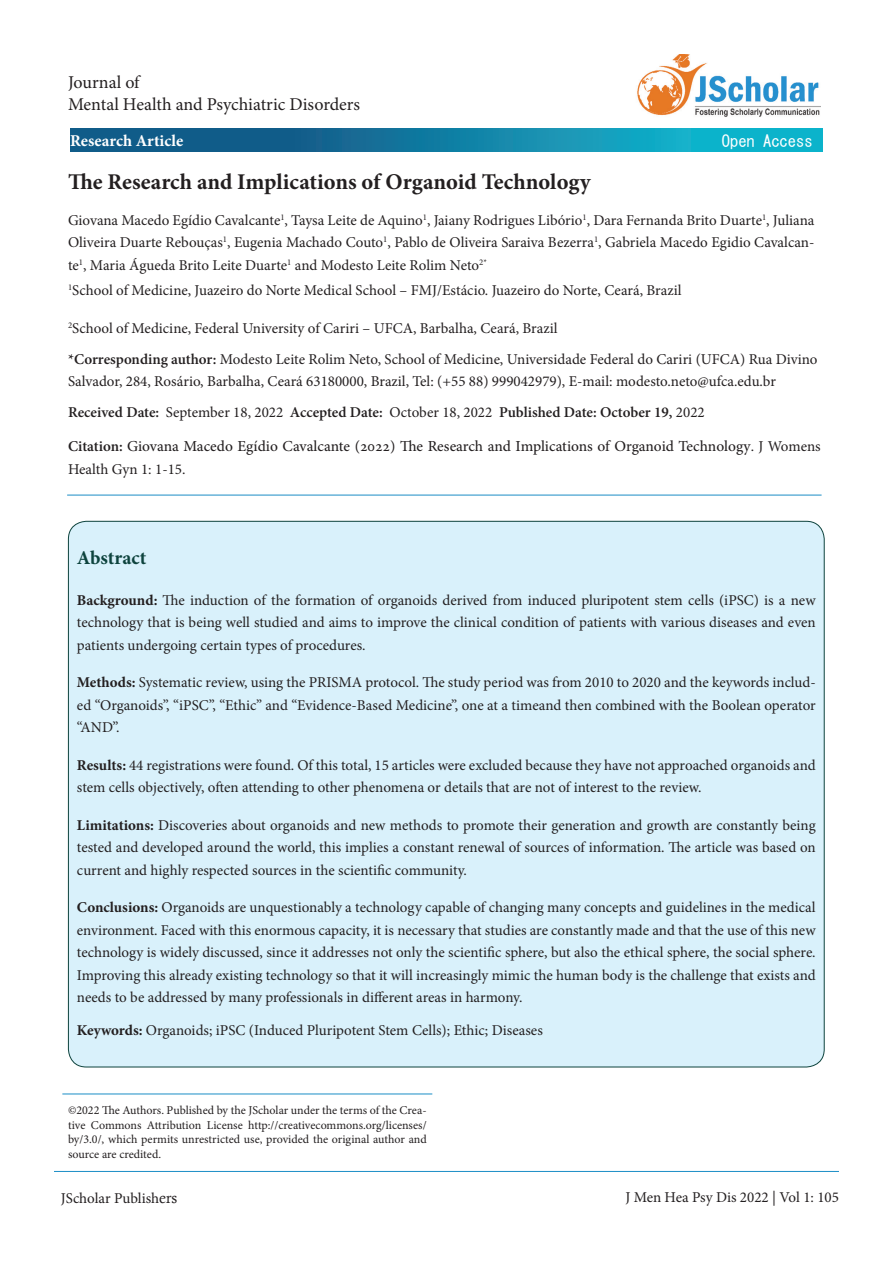
<style>
.page{position:relative;width:893px;height:1263px;background:#fff}
.page>*{position:absolute;margin:0;border:0;box-sizing:border-box;transform-origin:0 0}
.t1{font:700 22.5px "Minion Pro";color:#231f20}
.t2{font:700 19.5px "Minion Pro";color:#0d433d}
.t3{font:18px/21.6px "Minion Pro";color:#231f20}
.t4{font:700 16.5px "Minion Pro";color:#fff}
.t5{font:16.5px "MS Gothic";color:#fff}
.t6{font:15px/22.5px "Minion Pro";color:#231f20;text-align:justify}
.t7{font:15px "Adobe Hebrew";color:#231f20}
.t8{font:600 15px "Minion Pro";color:#231f20}
.t9{font:12px/14.4px "Minion Pro";color:#231f20;text-align:justify}
.s1{font-weight:600}
.s2{font-weight:400}
.s3{font-family:"Minion Pro";font-weight:600}
.s4{font-family:"Minion Pro"}
.s5{font-weight:700}
.s6{font-family:"Calisto"}
</style>
<div class="page">
<hr style="left:54px;top:1171px;width:785px;height:1px;background:#1a8dc6">
<hr style="left:67px;top:495px;width:755px;height:1px;background:#1a8dc6">
<img style="left:637px;top:54px;width:184px;height:63px">
<hr style="left:62px;top:1093px;width:370px;height:1px;background:#1a8dc6">
<svg style="left:70px;top:129px;width:753px;height:23px;background:#1182a6"></svg>
<div style="left:68px;top:521px;width:756px;height:546px;background:#d9f1fb;border-radius:18px"></div>
<p class="t3" style="left:68px;top:72px;width:294px">Journal of<br>Mental Health and Psychiatric Disorders</p>
<p class="t4" style="left:70px;top:129px;width:115px">Research Article</p>
<p class="t5" style="left:722px;top:133px;width:92px">Open Access</p>
<h1 class="t1" style="left:68px;top:166px;width:524px">The Research and Implications of Organoid Technology</h1>
<p class="t6" style="left:68px;top:209px;width:748px">Giovana Macedo Egídio Cavalcante<sup>1</sup>, Taysa Leite de Aquino<sup>1</sup>, Jaiany Rodrigues Libório<sup>1</sup>, Dara Fernanda Brito Duarte<sup>1</sup>, Juliana Oliveira Duarte Rebouças<sup>1</sup>, Eugenia Machado Couto<sup>1</sup>, Pablo de Oliveira Saraiva Bezerra<sup>1</sup>, Gabriela Macedo Egidio Cavalcan&shy;te<sup>1</sup>, Maria Águeda Brito Leite Duarte<sup>1</sup> and Modesto Leite Rolim Neto<sup>2*</sup></p>
<p class="t6" style="left:68px;top:279px;width:615px"><sup>1</sup>School of Medicine, Juazeiro do Norte Medical School – FMJ/Estácio. Juazeiro do Norte, Ceará, Brazil</p>
<p class="t6" style="left:68px;top:317px;width:491px"><sup>2</sup>School of Medicine, Federal University of Cariri – UFCA, Barbalha, Ceará, Brazil</p>
<p class="t6" style="left:68px;top:348px;width:751px"><span class="s1">*Corresponding author:</span> Modesto Leite Rolim Neto, School of Medicine, Universidade Federal do Cariri (UFCA) Rua Divino<br>Salvador, 284, Rosário, Barbalha, Ceará 63180000, Brazil, Tel: (+55 88) 999042979), E-mail: modesto.neto@ufca.edu.br</p>
<p class="t8" style="left:68px;top:402px;width:638px">Received Date: <span class="s2">September 18, 2022</span> Accepted Date: <span class="s2">October 18, 2022</span> Published Date: October 19, <span class="s2">2022</span></p>
<p class="t7" style="left:68px;top:437px;width:329px"><span class="s3">Citation:</span> Giovana Macedo Egídio Cavalcante (2022)</p>
<p class="t7" style="left:417px;top:437px;width:406px">e Research and Implications of Organoid Technology<span class="s4">. J Womens</span></p>
<p class="t6" style="left:68px;top:458px;width:119px">Health Gyn 1: 1-15.</p>
<h2 class="t2" style="left:77px;top:544px;width:71px">Abstract</h2>
<p class="t6" style="left:77px;top:589px;width:740px"><span class="s5">Background:</span> The induction of the formation of organoids derived from induced pluripotent stem cells (iPSC) is a new technology that is being well studied and aims to improve the clinical condition of patients with various diseases and even patients undergoing certain types of procedures.</p>
<p class="t6" style="left:77px;top:671px;width:740px"><span class="s5">Methods:</span> Systematic review, using the PRISMA protocol. The study period was from 2010 to 2020 and the keywords includ&shy;ed “Organoids”, “iPSC”, “Ethic” and “Evidence-Based Medicine”, one at a timeand then combined with the Boolean operator “AND”.</p>
<p class="t6" style="left:77px;top:754px;width:740px"><span class="s5">Results:</span> 44 registrations were found. Of this total, 15 articles were excluded because they have not approached organoids and stem cells objectively, often attending to other phenomena or details that are not of interest to the review.</p>
<p class="t6" style="left:77px;top:814px;width:740px"><span class="s5">Limitations:</span> Discoveries about organoids and new methods to promote their generation and growth are constantly being tested and developed around the world, this implies a constant renewal of sources of information. The article was based on current and highly respected sources in the scientific community.</p>
<p class="t6" style="left:77px;top:896px;width:740px"><span class="s5">Conclusions:</span> Organoids are unquestionably a technology capable of changing many concepts and guidelines in the medical environment. Faced with this enormous capacity, it is necessary that studies are constantly made and that the use of this new technology is widely discussed, since it addresses not only the scientific sphere, but also the ethical sphere, the social sphere.<br>Improving this already existing technology so that it will increasingly mimic the human body is the challenge that exists and needs to be addressed by many professionals in different areas in harmony.</p>
<p class="t6" style="left:77px;top:1019px;width:467px"><span class="s5">Keywords:</span> Organoids; iPSC (Induced Pluripotent Stem Cells); Ethic; Diseases</p>
<p class="t9" style="left:68px;top:1103px;width:360px">©2022 The Authors. Published by the JScholar under the terms of the Crea&shy;tive Commons Attribution License http://creativecommons.org/licenses/ by/3.0/, which permits unrestricted use, provided the original author and source are credited.</p>
<p class="t6" style="left:61px;top:1186px;width:118px">JScholar Publish<span class="s6">ers</span></p>
<p class="t6" style="left:625px;top:1186px;width:215px">J Men Hea Psy Dis 2022 | Vol 1: 105</p>
</div>
